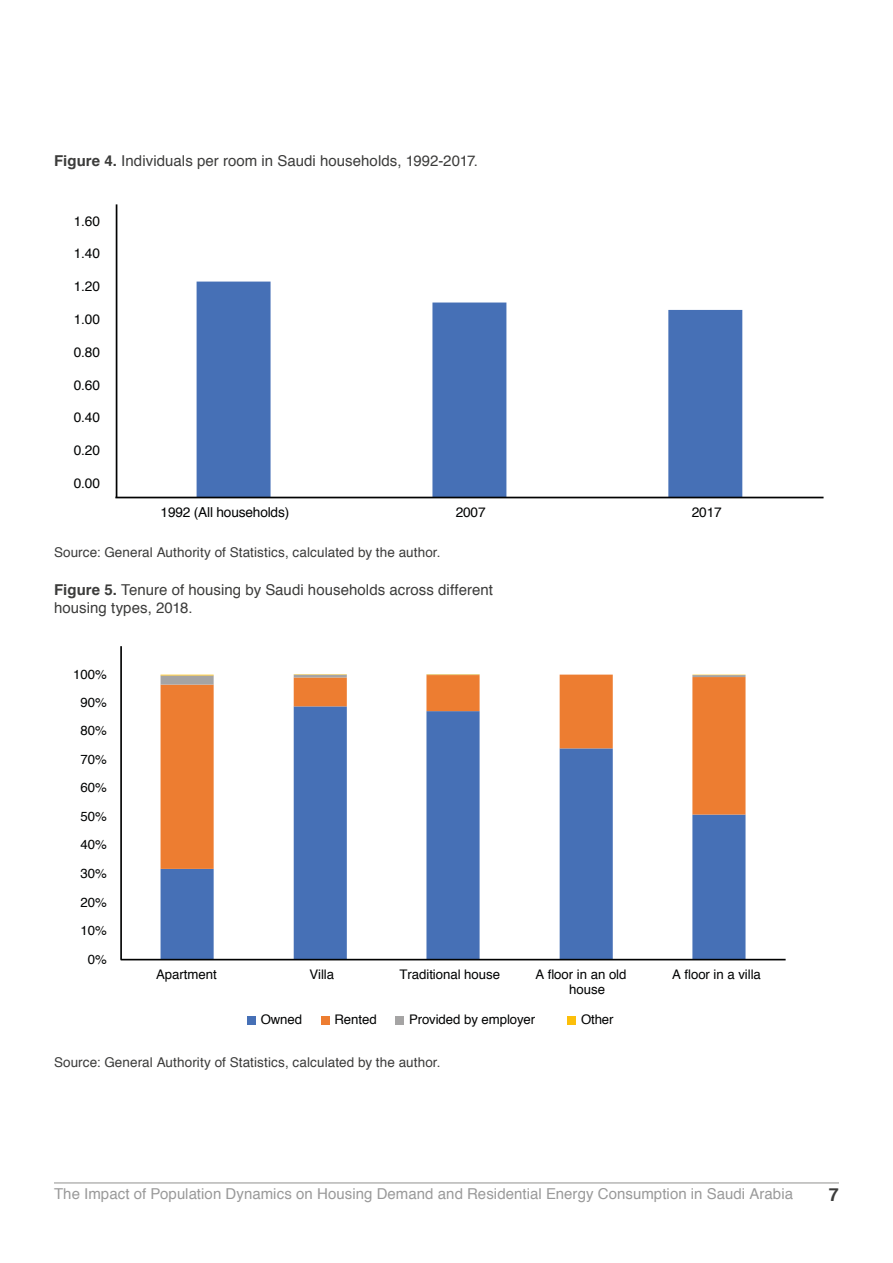
<style>
.page{position:relative;width:893px;height:1263px;background:#fff}
.page>*{position:absolute;margin:0;border:0;box-sizing:border-box;transform-origin:0 0}
.t1{font:700 18px "Helvetica";color:#3c3c3b}
.t2{font:15px/18px "Helvetica";letter-spacing:.005em;color:#3c3c3b}
.t3{font:15px "Helvetica";letter-spacing:.005em;color:#9a9a9a}
.t4{font:13.65px "Helvetica";letter-spacing:-.015em;color:#010202}
.t5{font:13.5px "Helvetica";letter-spacing:.01em;color:#3c3c3b}
.t6{font:13.2px/15px "Helvetica";letter-spacing:-.005em;color:#010202}
.s1{font-weight:700}
</style>
<div class="page">
<hr style="left:54px;top:1182px;width:785px;height:1px;background:#9d9d9c">
<svg style="left:197px;top:282px;width:545px;height:215px"></svg>
<hr style="left:115px;top:497px;width:708px;height:1px;background:#010202">
<hr style="left:116px;top:204px;width:1px;height:293px;background:#010202">
<svg style="left:161px;top:869px;width:584px;height:90px"></svg>
<svg style="left:161px;top:684px;width:584px;height:185px"></svg>
<svg style="left:161px;top:675px;width:584px;height:9px"></svg>
<hr style="left:426px;top:674px;width:54px;height:1px;background:#fcbf0a">
<hr style="left:294px;top:674px;width:53px;height:1px;background:#fcbf0a">
<hr style="left:161px;top:675px;width:53px;height:1px;background:#fcbf0a">
<hr style="left:692px;top:675px;width:53px;height:1px;background:#fcbf0a">
<hr style="left:121px;top:959px;width:665px;height:1px;background:#010202">
<div style="left:247px;top:1016px;width:9px;height:8px;background:#4670b6"></div>
<div style="left:321px;top:1015px;width:9px;height:9px;background:#ed7d31"></div>
<div style="left:395px;top:1015px;width:9px;height:9px;background:#a5a4a4"></div>
<div style="left:567px;top:1015px;width:9px;height:9px;background:#fcbf0a"></div>
<hr style="left:120px;top:646px;width:2px;height:314px;background:#010202">
<p class="t2" style="left:54px;top:152px;width:425px"><span class="s1">Figure 4.</span> Individuals per room in Saudi households, 1992-2017.</p>
<p class="t4" style="left:74px;top:211px;width:28px">1.60</p>
<p class="t4" style="left:74px;top:243px;width:28px">1.40</p>
<p class="t4" style="left:74px;top:276px;width:28px">1.20</p>
<p class="t4" style="left:74px;top:309px;width:28px">1.00</p>
<p class="t4" style="left:74px;top:341px;width:28px">0.80</p>
<p class="t4" style="left:74px;top:374px;width:28px">0.60</p>
<p class="t4" style="left:74px;top:407px;width:28px">0.40</p>
<p class="t4" style="left:74px;top:440px;width:28px">0.20</p>
<p class="t4" style="left:74px;top:472px;width:28px">0.00</p>
<p class="t4" style="left:161px;top:502px;width:130px">1992 (All households)</p>
<p class="t4" style="left:456px;top:502px;width:31px">2007</p>
<p class="t4" style="left:692px;top:502px;width:31px">2017</p>
<p class="t5" style="left:54px;top:542px;width:388px">Source: General Authority of Statistics, calculated by the author.</p>
<p class="t2" style="left:54px;top:581px;width:440px"><span class="s1">Figure 5.</span> Tenure of housing by Saudi households across different housing types, 2018.</p>
<p class="t6" style="left:73px;top:667px;width:35px">100%</p>
<p class="t6" style="left:81px;top:695px;width:28px">90%</p>
<p class="t6" style="left:81px;top:723px;width:28px">80%</p>
<p class="t6" style="left:81px;top:752px;width:28px">70%</p>
<p class="t6" style="left:81px;top:781px;width:28px">60%</p>
<p class="t6" style="left:81px;top:809px;width:28px">50%</p>
<p class="t6" style="left:81px;top:838px;width:28px">40%</p>
<p class="t6" style="left:81px;top:866px;width:28px">30%</p>
<p class="t6" style="left:81px;top:895px;width:28px">20%</p>
<p class="t6" style="left:81px;top:923px;width:28px">10%</p>
<p class="t6" style="left:88px;top:952px;width:21px">0%</p>
<p class="t6" style="left:156px;top:967px;width:62px">Apartment</p>
<p class="t6" style="left:309px;top:967px;width:26px">Villa</p>
<p class="t6" style="left:399px;top:967px;width:102px">Traditional house</p>
<p class="t6" style="left:569px;top:967px;width:59px;text-indent:-34px">A floor in an old house</p>
<p class="t6" style="left:672px;top:967px;width:90px">A floor in a villa</p>
<p class="t6" style="left:261px;top:1012px;width:43px">Owned</p>
<p class="t6" style="left:335px;top:1012px;width:44px">Rented</p>
<p class="t6" style="left:409px;top:1012px;width:128px">Provided by employer</p>
<p class="t6" style="left:581px;top:1012px;width:34px">Other</p>
<p class="t5" style="left:54px;top:1052px;width:388px">Source: General Authority of Statistics, calculated by the author.</p>
<p class="t3" style="left:54px;top:1182px;width:740px">The Impact of Population Dynamics on Housing Demand and Residential Energy Consumption in Saudi Arabia</p>
<h1 class="t1" style="left:829px;top:1180px;width:12px">7</h1>
</div>
